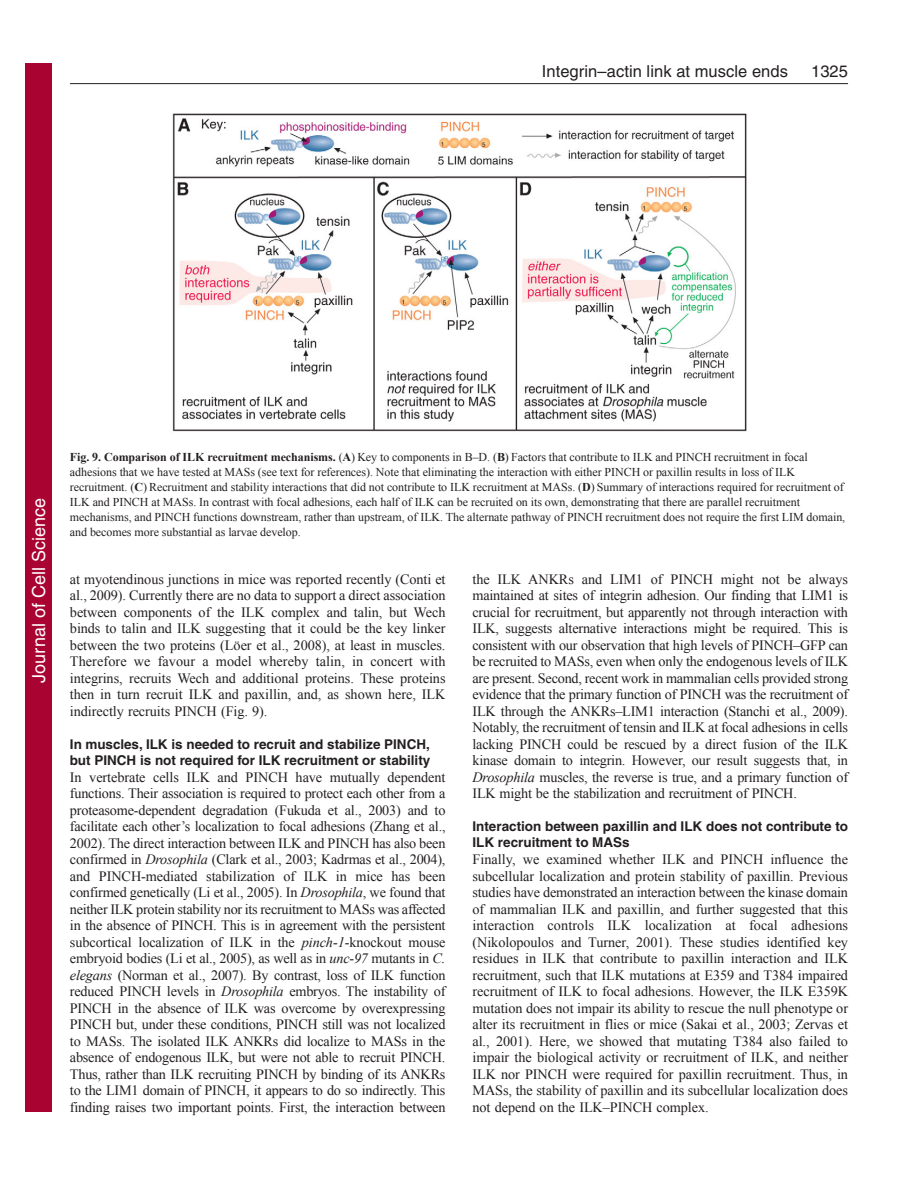
<style>
.page{position:relative;width:918px;height:1188px;background:#fff}
.page>*{position:absolute;margin:0;border:0;box-sizing:border-box;transform-origin:0 0}
.t1{font:18px "Helvetica";color:#fff}
.t2{font:16.5px "Helvetica";letter-spacing:.005em;color:#231f20}
.t3{font:14.25px/16.5px "Times New Roman";letter-spacing:-.01em;color:#231f20;text-align:justify}
.t4{font:700 13.5px/16.5px "Helvetica";color:#231f20}
.t5{font:12px/15px "Times New Roman";letter-spacing:-.005em;color:#231f20}
.s1{font-weight:700}
.s2{font-style:italic}
</style>
<div class="page">
<hr style="left:70px;top:83px;width:778px;height:1px;background:#231f20">
<img style="left:172px;top:113px;width:575px;height:319px">
<div style="left:26px;top:64px;width:26px;height:1048px;background:#a90332"></div>
<p class="t2" style="left:542px;top:65px;width:248px">Integrin–actin link at muscle ends</p>
<p class="t2" style="left:811px;top:65px;width:38px">1325</p>
<p class="t1" style="left:28px;top:683px;width:186px;rotate:-90deg">Journal of Cell Science</p>
<p class="t5" style="left:70px;top:450px;width:777px"><span class="s1">Fig. 9. Comparison of ILK recruitment mechanisms.</span> (<span class="s1">A</span>) Key to components in B–D. (<span class="s1">B</span>) Factors that contribute to ILK and PINCH recruitment in focal adhesions that we have tested at MASs (see text for references). Note that eliminating the interaction with either PINCH or paxillin results in loss of ILK recruitment. (<span class="s1">C</span>) Recruitment and stability interactions that did not contribute to ILK recruitment at MASs. (<span class="s1">D</span>) Summary of interactions required for recruitment of ILK and PINCH at MASs. In contrast with focal adhesions, each half of ILK can be recruited on its own, demonstrating that there are parallel recruitment mechanisms, and PINCH functions downstream, rather than upstream, of ILK. The alternate pathway of PINCH recruitment does not require the first LIM domain, and becomes more substantial as larvae develop.</p>
<p class="t3" style="left:70px;top:570px;width:377px">at myotendinous junctions in mice was reported recently (Conti et al., 2009). Currently there are no data to support a direct association between components of the ILK complex and talin, but Wech binds to talin and ILK suggesting that it could be the key linker between the two proteins (Löer et al., 2008), at least in muscles.<br>Therefore we favour a model whereby talin, in concert with integrins, recruits Wech and additional proteins. These proteins then in turn recruit ILK and paxillin, and, as shown here, ILK indirectly recruits PINCH (Fig. 9).</p>
<p class="t4" style="left:70px;top:737px;width:362px">In muscles, ILK is needed to recruit and stabilize PINCH, but PINCH is not required for ILK recruitment or stability</p>
<p class="t3" style="left:70px;top:768px;width:377px">In vertebrate cells ILK and PINCH have mutually dependent functions. Their association is required to protect each other from a proteasome-dependent degradation (Fukuda et al., 2003) and to facilitate each other’s localization to focal adhesions (Zhang et al., 2002). The direct interaction between ILK and PINCH has also been confirmed in <span class="s2">Drosophila</span> (Clark et al., 2003; Kadrmas et al., 2004), and PINCH-mediated stabilization of ILK in mice has been confirmed genetically (Li et al., 2005). In <span class="s2">Drosophila</span>, we found that neither ILK protein stability nor its recruitment to MASs was affected in the absence of PINCH. This is in agreement with the persistent subcortical localization of ILK in the <span class="s2">pinch-1</span>-knockout mouse embryoid bodies (Li et al., 2005), as well as in <span class="s2">unc-97</span> mutants in <span class="s2">C. elegans</span> (Norman et al., 2007). By contrast, loss of ILK function reduced PINCH levels in <span class="s2">Drosophila</span> embryos. The instability of PINCH in the absence of ILK was overcome by overexpressing PINCH but, under these conditions, PINCH still was not localized to MASs. The isolated ILK ANKRs did localize to MASs in the absence of endogenous ILK, but were not able to recruit PINCH.<br>Thus, rather than ILK recruiting PINCH by binding of its ANKRs to the LIM1 domain of PINCH, it appears to do so indirectly. This finding raises two important points. First, the interaction between</p>
<p class="t3" style="left:472px;top:570px;width:377px">the ILK ANKRs and LIM1 of PINCH might not be always maintained at sites of integrin adhesion. Our finding that LIM1 is crucial for recruitment, but apparently not through interaction with ILK, suggests alternative interactions might be required. This is consistent with our observation that high levels of PINCH–GFP can be recruited to MASs, even when only the endogenous levels of ILK are present. Second, recent work in mammalian cells provided strong evidence that the primary function of PINCH was the recruitment of ILK through the ANKRs–LIM1 interaction (Stanchi et al., 2009).<br>Notably, the recruitment of tensin and ILK at focal adhesions in cells lacking PINCH could be rescued by a direct fusion of the ILK kinase domain to integrin. However, our result suggests that, in <span class="s2">Drosophila</span> muscles, the reverse is true, and a primary function of ILK might be the stabilization and recruitment of PINCH.</p>
<p class="t4" style="left:472px;top:819px;width:377px">Interaction between paxillin and ILK does not contribute to<br>ILK recruitment to MASs</p>
<p class="t3" style="left:472px;top:851px;width:377px">Finally, we examined whether ILK and PINCH influence the subcellular localization and protein stability of paxillin. Previous studies have demonstrated an interaction between the kinase domain of mammalian ILK and paxillin, and further suggested that this interaction controls ILK localization at focal adhesions (Nikolopoulos and Turner, 2001). These studies identified key residues in ILK that contribute to paxillin interaction and ILK recruitment, such that ILK mutations at E359 and T384 impaired recruitment of ILK to focal adhesions. However, the ILK E359K mutation does not impair its ability to rescue the null phenotype or alter its recruitment in flies or mice (Sakai et al., 2003; Zervas et al., 2001). Here, we showed that mutating T384 also failed to impair the biological activity or recruitment of ILK, and neither ILK nor PINCH were required for paxillin recruitment. Thus, in MASs, the stability of paxillin and its subcellular localization does not depend on the ILK–PINCH complex.</p>
</div>
